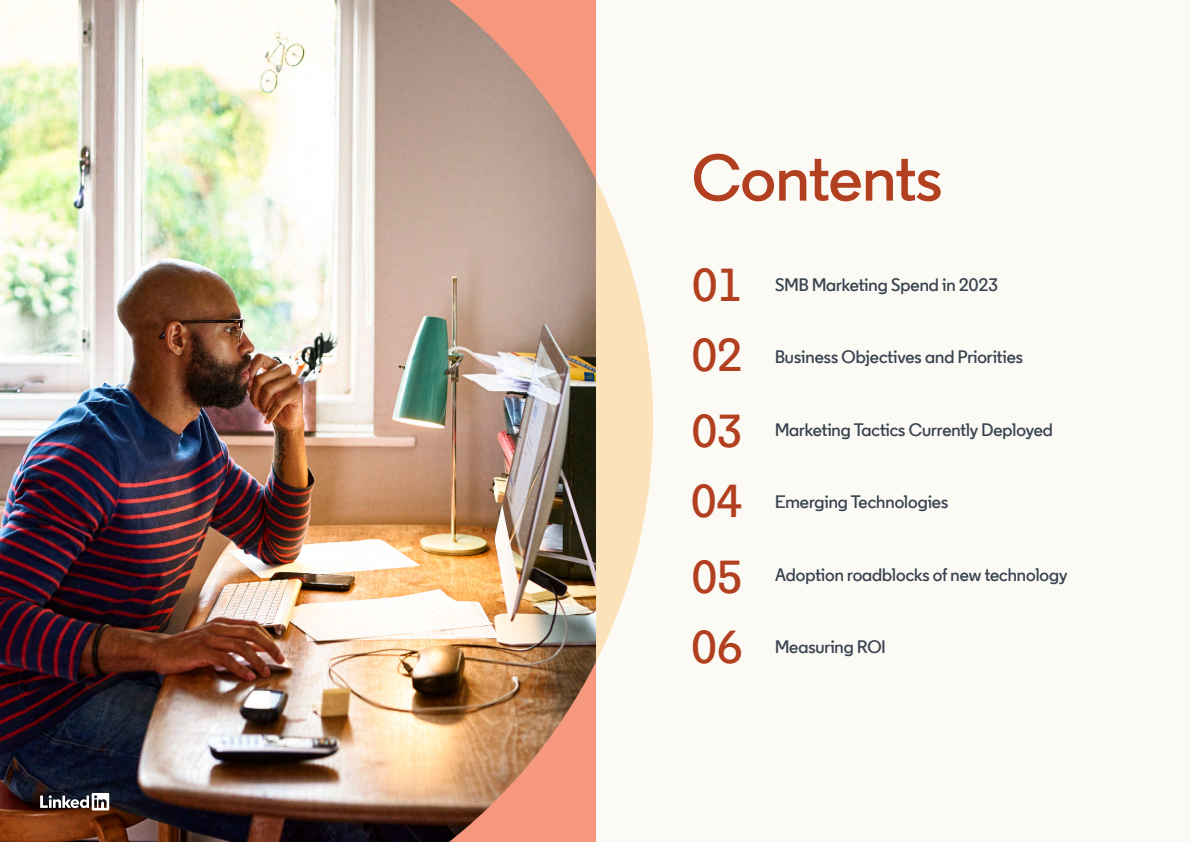
<style>
.page{position:relative;width:1191px;height:842px;background:#fcfaf5}
.page>*{position:absolute;margin:0;border:0;box-sizing:border-box;transform-origin:0 0}
.t1{font:600 66px "Community";color:#b24020}
.t2{font:600 46px "Community";color:#b24020}
.t3{font:600 18px "Community";color:#38434f}
</style>
<div class="page">
<svg style="left:596px;top:180px;width:57px;height:482px;fill:#fce2ba"></svg>
<img style="left:0;top:0;width:442px;height:842px">
<img style="left:442px;top:0;width:154px;height:842px">
<svg style="left:40px;top:793px;width:71px;height:17px"></svg>
<h1 class="t1" style="left:692px;top:137px;width:252px">Contents</h1>
<h2 class="t2" style="left:692px;top:256px;width:50px">01</h2>
<p class="t3" style="left:775px;top:273px;width:224px">SMB Marketing Spend in 2023</p>
<h2 class="t2" style="left:691px;top:327px;width:52px">02</h2>
<h2 class="t2" style="left:691px;top:402px;width:52px">03</h2>
<h2 class="t2" style="left:690px;top:473px;width:53px">04</h2>
<h2 class="t2" style="left:691px;top:548px;width:52px">05</h2>
<h2 class="t2" style="left:691px;top:619px;width:52px">06</h2>
<p class="t3" style="left:775px;top:346px;width:249px">Business Objectives and Priorities</p>
<p class="t3" style="left:775px;top:418px;width:279px">Marketing Tactics Currently Deployed</p>
<p class="t3" style="left:775px;top:491px;width:175px">Emerging Technologies</p>
<p class="t3" style="left:775px;top:563px;width:294px">Adoption roadblocks of new technology</p>
<p class="t3" style="left:775px;top:636px;width:112px">Measuring ROI</p>
</div>
